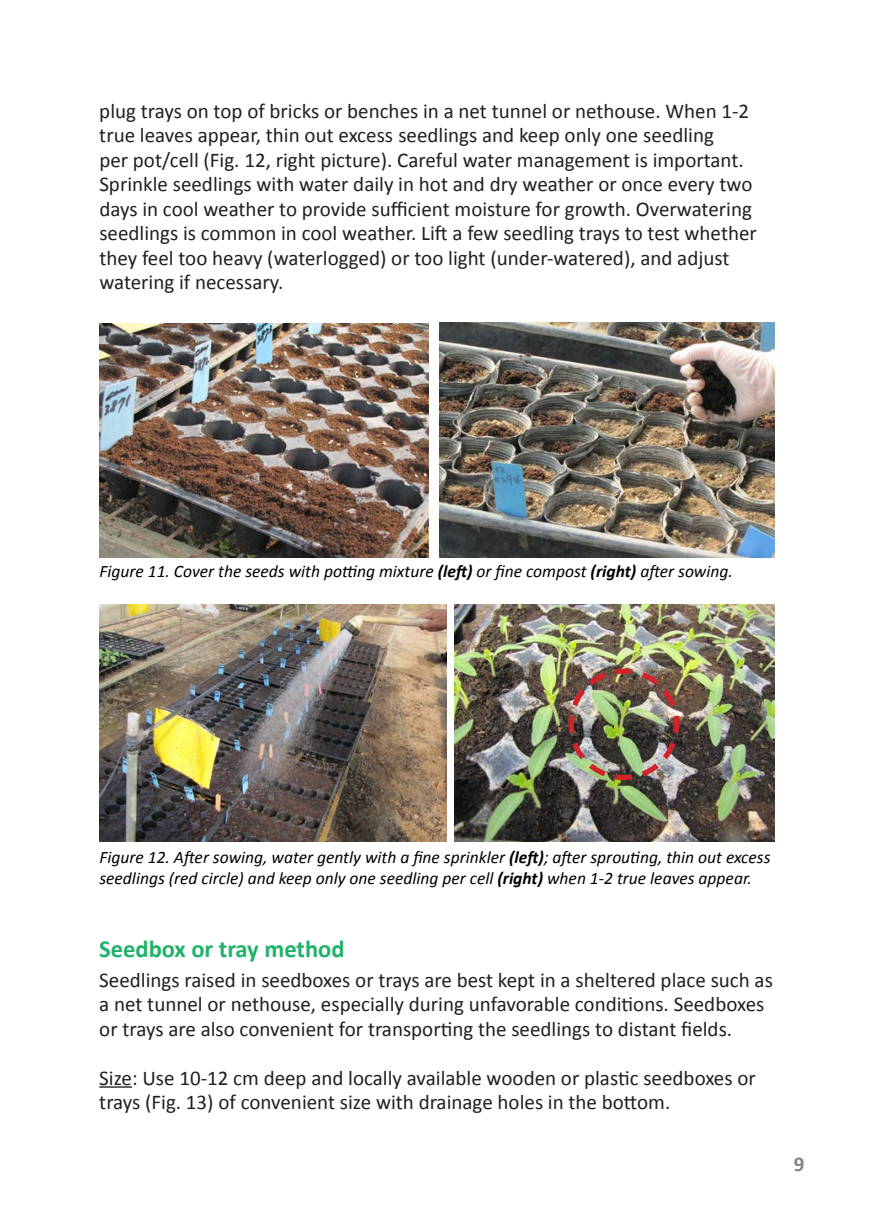
<style>
.page{position:relative;width:874px;height:1216px;background:#fff}
.page>*{position:absolute;margin:0;border:0;box-sizing:border-box;transform-origin:0 0}
.t1{font:700 24.5px "Calibri";color:#1eb26a}
.t2{font:21px/24.5px "Calibri";color:#231f20}
.t3{font:700 21px "Calibri";color:#808285}
.t4{font:italic 17.5px/21px "Calibri";color:#000}
.s1{font-weight:700}
</style>
<div class="page">
<hr style="left:99px;top:1086px;width:33px;height:1px;background:#231f20">
<img style="left:99px;top:604px;width:347px;height:237px">
<img style="left:454px;top:604px;width:320px;height:237px">
<img style="left:439px;top:322px;width:335px;height:236px">
<img style="left:565px;top:666px;width:116px;height:116px">
<img style="left:99px;top:323px;width:329px;height:235px">
<p class="t2" style="left:99px;top:99px;width:651px">plug trays on top of bricks or benches in a net tunnel or nethouse. When 1-2</p>
<p class="t2" style="left:99px;top:123px;width:658px">true leaves appear, thin out excess seedlings and keep only one seedling<br>per pot/cell (Fig. 12, right picture). Careful water management is important.<br>Sprinkle seedlings with water daily in hot and dry weather or once every two days in cool weather to provide sufficient moisture for growth. Overwatering seedlings is common in cool weather. Lift a few seedling trays to test whether they feel too heavy (waterlogged) or too light (under-watered), and adjust watering if necessary.</p>
<p class="t4" style="left:99px;top:560px;width:634px">Figure 11. Cover the seeds with potting mixture <span class="s1">(left)</span> or fine compost <span class="s1">(right)</span> after sowing.</p>
<p class="t4" style="left:99px;top:846px;width:672px">Figure 12. After sowing, water gently with a fine sprinkler <span class="s1">(left)</span>; after sprouting, thin out excess seedlings (red circle) and keep only one seedling per cell <span class="s1">(right)</span> when 1-2 true leaves appear.</p>
<p class="t1" style="left:99px;top:933px;width:246px">Seedbox or tray method</p>
<p class="t2" style="left:99px;top:967px;width:674px">Seedlings raised in seedboxes or trays are best kept in a sheltered place such as a net tunnel or nethouse, especially during unfavorable conditions. Seedboxes or trays are also convenient for transporting the seedlings to distant fields.</p>
<p class="t2" style="left:99px;top:1065px;width:657px">Size: Use 10-12 cm deep and locally available wooden or plastic seedboxes or trays (Fig. 13) of convenient size with drainage holes in the bottom.</p>
<p class="t3" style="left:793px;top:1150px;width:12px">9</p>
</div>
